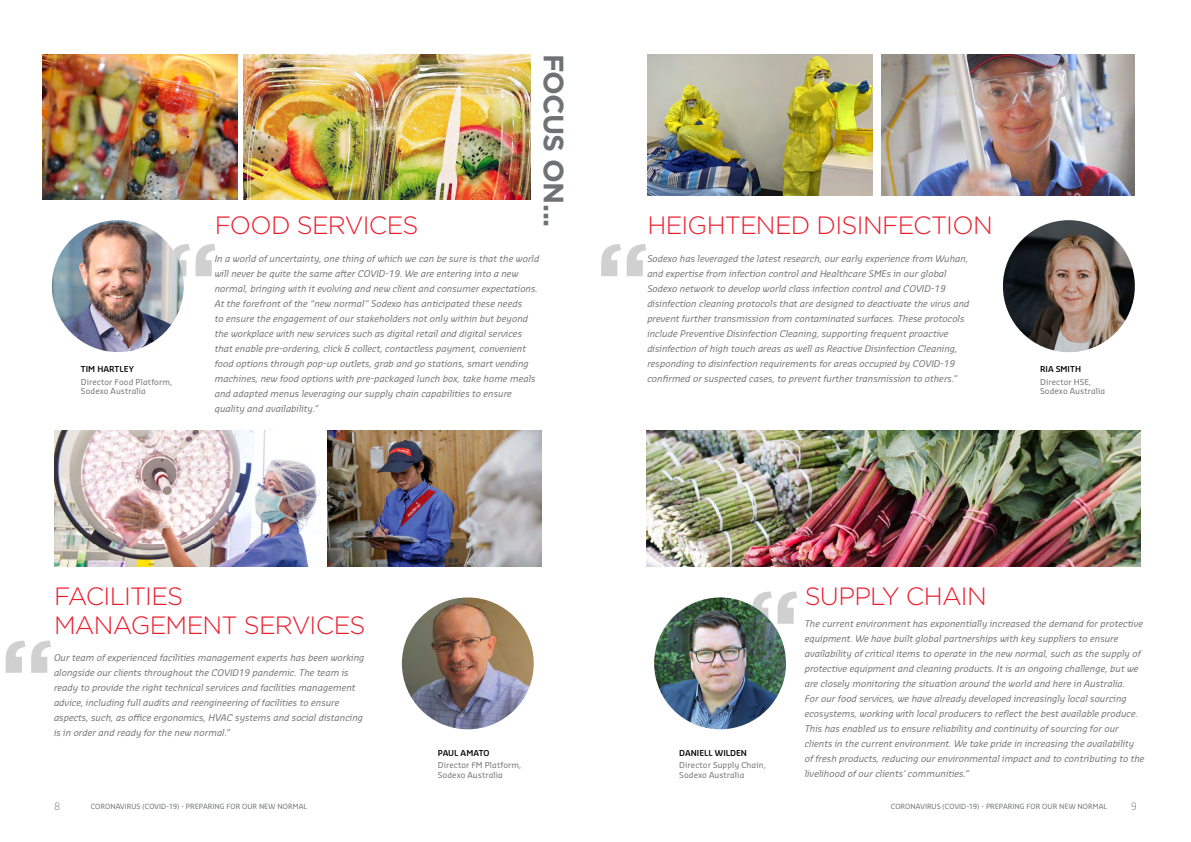
<style>
.page{position:relative;width:1191px;height:842px;background:#fff}
.page>*{position:absolute;margin:0;border:0;box-sizing:border-box;transform-origin:0 0}
.t1{font:700 100px "Gotham";color:#d0d0d0}
.t2{font:700 28px "Gotham";letter-spacing:-.03em;color:#6f7272}
.t3{font:300 25px/29px "Gotham";letter-spacing:-.03em;color:#eb1d2d}
.t4{font:300 9.9px "Sansa Pro";color:#6f7272}
.t5{font:italic 9px/15px "Sansa Pro";color:#717271}
.t6{font:8px/9.6px "Sansa Pro";letter-spacing:.01em;color:#717271}
.t7{font:600 8px "Sansa Pro";letter-spacing:.01em;color:#000}
.t8{font:7px "Sansa Pro";letter-spacing:.01em;color:#6f7272}
</style>
<div class="page">
<img style="left:881px;top:54px;width:253px;height:142px">
<img style="left:646px;top:430px;width:494px;height:137px">
<img style="left:647px;top:54px;width:225px;height:142px">
<img style="left:43px;top:54px;width:194px;height:145px">
<img style="left:244px;top:54px;width:286px;height:145px">
<img style="left:54px;top:430px;width:266px;height:137px">
<img style="left:327px;top:430px;width:214px;height:137px">
<img style="left:52px;top:220px;width:132px;height:132px;border-radius:66px">
<img style="left:1003px;top:220px;width:131px;height:132px;border-radius:66px">
<img style="left:402px;top:597px;width:132px;height:132px;border-radius:66px">
<img style="left:654px;top:597px;width:132px;height:132px;border-radius:66px">
<h2 class="t2" style="left:570px;top:54px;width:175px;rotate:90deg">FOCUS ON...</h2>
<h3 class="t3" style="left:215px;top:211px;width:205px">FOOD SERVICES</h3>
<h3 class="t3" style="left:647px;top:211px;width:347px">HEIGHTENED DISINFECTION</h3>
<h1 class="t1" style="left:164px;top:221px;width:55px">“</h1>
<h1 class="t1" style="left:595px;top:221px;width:55px">“</h1>
<p class="t5" style="left:215px;top:250px;width:326px">In a world of uncertainty, one thing of which we can be sure is that the world will never be quite the same after COVID-19. We are entering into a new normal, bringing with it evolving and new client and consumer expectations.<br>At the forefront of the “new normal” Sodexo has anticipated these needs<br>to ensure the engagement of our stakeholders not only within but beyond the workplace with new services such as digital retail and digital services that enable pre-ordering, click &amp; collect, contactless payment, convenient food options through pop-up outlets, grab and go stations, smart vending machines, new food options with pre-packaged lunch box, take home meals and adapted menus leveraging our supply chain capabilities to ensure quality and availability.”</p>
<p class="t5" style="left:647px;top:251px;width:324px">Sodexo has leveraged the latest research, our early experience from Wuhan, and expertise from infection control and Healthcare SMEs in our global Sodexo network to develop world class infection control and COVID-19 disinfection cleaning protocols that are designed to deactivate the virus and prevent further transmission from contaminated surfaces. These protocols include Preventive Disinfection Cleaning, supporting frequent proactive disinfection of high touch areas as well as Reactive Disinfection Cleaning, responding to disinfection requirements for areas occupied by COVID-19 confirmed or suspected cases, to prevent further transmission to others.”</p>
<p class="t7" style="left:81px;top:364px;width:55px">TIM HARTLEY</p>
<p class="t6" style="left:81px;top:377px;width:93px">Director Food Platform,<br>Sodexo Australia</p>
<p class="t7" style="left:1040px;top:364px;width:43px">RIA SMITH</p>
<p class="t6" style="left:1040px;top:377px;width:67px">Director HSE,<br>Sodexo Australia</p>
<h3 class="t3" style="left:54px;top:582px;width:313px">FACILITIES<br>MANAGEMENT SERVICES</h3>
<h3 class="t3" style="left:804px;top:582px;width:184px">SUPPLY CHAIN</h3>
<h1 class="t1" style="left:746px;top:569px;width:55px">“</h1>
<p class="t5" style="left:804px;top:616px;width:341px">The current environment has exponentially increased the demand for protective equipment. We have built global partnerships with key suppliers to ensure availability of critical items to operate in the new normal, such as the supply of protective equipment and cleaning products. It is an ongoing challenge, but we are closely monitoring the situation around the world and here in Australia.<br>For our food services, we have already developed increasingly local sourcing ecosystems, working with local producers to reflect the best available produce.<br>This has enabled us to ensure reliability and continuity of sourcing for our clients in the current environment. We take pride in increasing the availability of fresh products, reducing our environmental impact and to contributing to the livelihood of our clients’ communities.”</p>
<h1 class="t1" style="left:0;top:618px;width:56px">“</h1>
<p class="t5" style="left:54px;top:650px;width:312px">Our team of experienced facilities management experts has been working alongside our clients throughout the COVID19 pandemic. The team is ready to provide the right technical services and facilities management advice, including full audits and reengineering of facilities to ensure aspects, such, as office ergonomics, HVAC systems and social distancing is in order and ready for the new normal.”</p>
<p class="t7" style="left:438px;top:747px;width:53px">PAUL AMATO</p>
<p class="t6" style="left:438px;top:760px;width:85px">Director FM Platform,<br>Sodexo Australia</p>
<p class="t7" style="left:679px;top:747px;width:69px">DANIELL WILDEN</p>
<p class="t6" style="left:679px;top:760px;width:88px">Director Supply Chain,<br>Sodexo Australia</p>
<p class="t4" style="left:54px;top:800px;width:8px">8</p>
<p class="t8" style="left:91px;top:802px;width:218px">CORONAVIRUS (COVID-19) - PREPARING FOR OUR NEW NORMAL</p>
<p class="t8" style="left:890px;top:802px;width:218px">CORONAVIRUS (COVID-19) - PREPARING FOR OUR NEW NORMAL</p>
<p class="t4" style="left:1130px;top:800px;width:8px">9</p>
</div>
